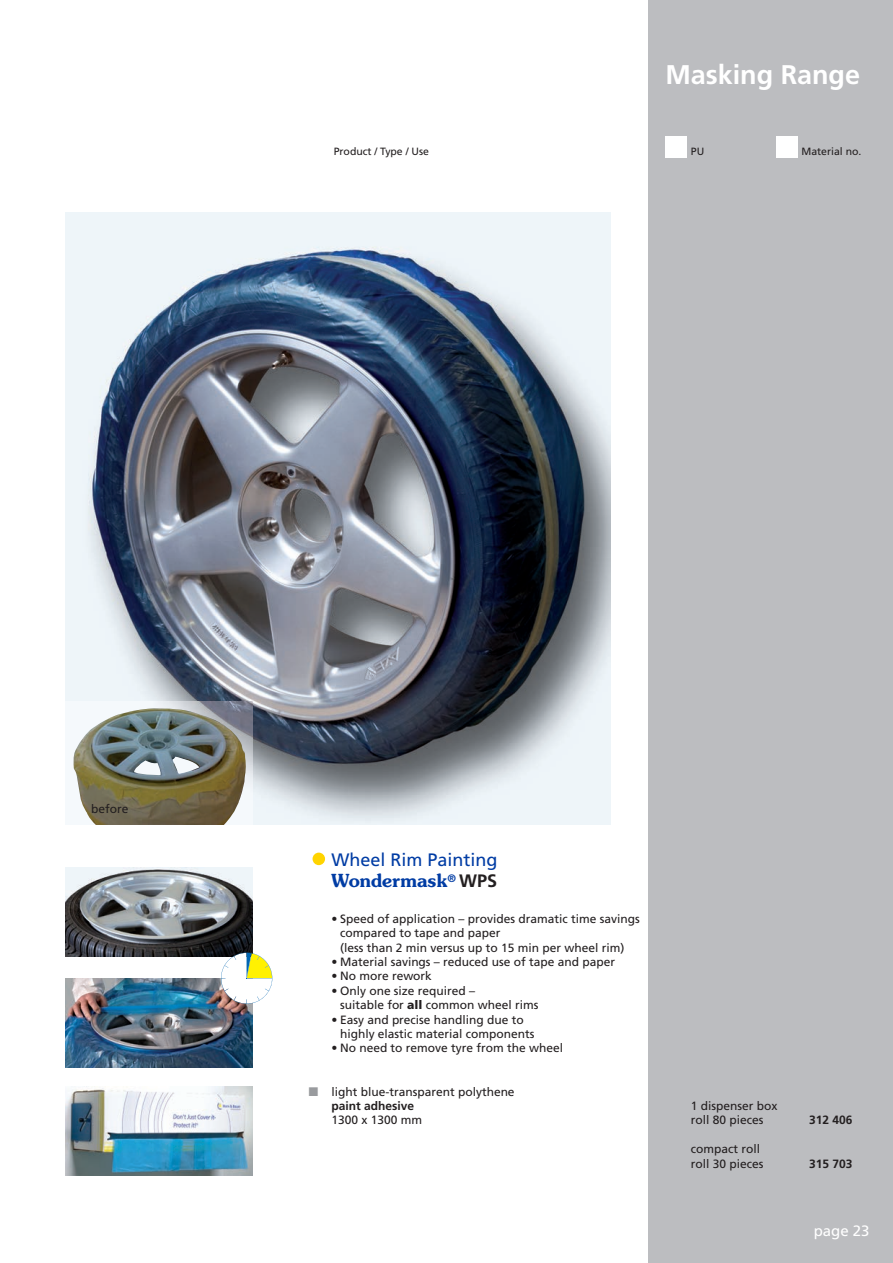
<style>
.page{position:relative;width:893px;height:1263px;background:#fff}
.page>*{position:absolute;margin:0;border:0;box-sizing:border-box;transform-origin:0 0}
.t1{font:700 27px "Frutiger";color:#fff}
.t2{font:18px "Frutiger";color:#003ca4}
.t3{font:700 18px "Southern";color:#003ca4}
.t4{font:15px "Frutiger";color:#fff}
.t5{font:12px/14.4px "Frutiger";color:#231f20}
.t6{font:700 12px "Frutiger";color:#231f20}
.t7{font:10.5px "Frutiger";color:#231f20}
.s1{font-family:"Frutiger";color:#231f20}
.s2{font-weight:900}
</style>
<div class="page">
<div style="left:648px;top:0;width:245px;height:1263px;background:#bcbdc0"></div>
<img style="left:66px;top:213px;width:544px;height:612px">
<img style="left:66px;top:702px;width:187px;height:123px">
<img style="left:73px;top:708px;width:173px;height:117px">
<img style="left:66px;top:867px;width:187px;height:90px">
<img style="left:66px;top:978px;width:187px;height:89px">
<img style="left:66px;top:1086px;width:187px;height:90px">
<svg style="left:221px;top:952px;width:52px;height:53px"></svg>
<div style="left:313px;top:853px;width:12px;height:12px;background:#ffd400;border-radius:50%"></div>
<div style="left:665px;top:136px;width:22px;height:21px;background:#fff"></div>
<div style="left:776px;top:136px;width:21px;height:21px;background:#fff"></div>
<h1 class="t1" style="left:665px;top:64px;width:196px">Masking Range</h1>
<p class="t7" style="left:334px;top:148px;width:97px">Product / Type / Use</p>
<p class="t7" style="left:691px;top:148px;width:15px">PU</p>
<p class="t7" style="left:801px;top:148px;width:62px">Material no.</p>
<p class="t5" style="left:91px;top:802px;width:39px">before</p>
<h2 class="t2" style="left:332px;top:852px;width:167px">Wheel Rim Painting</h2>
<h2 class="t3" style="left:332px;top:870px;width:167px">Wondermask<sup>®</sup> <span class="s1">WPS</span></h2>
<p class="t5" style="left:340px;top:912px;width:301px;text-indent:-9px">• Speed of application – provides dramatic time savings compared to tape and paper<br>(less than 2 min versus up to 15 min per wheel rim)</p>
<p class="t5" style="left:332px;top:955px;width:285px">• Material savings – reduced use of tape and paper</p>
<p class="t5" style="left:332px;top:970px;width:102px">• No more rework</p>
<p class="t5" style="left:340px;top:984px;width:200px;text-indent:-9px">• Only one size required –<br>suitable for <span class="s2">all</span> common wheel rims</p>
<p class="t5" style="left:340px;top:1013px;width:196px;text-indent:-9px">• Easy and precise handling due to highly elastic material components</p>
<p class="t5" style="left:332px;top:1042px;width:233px">• No need to remove tyre from the wheel</p>
<p class="t5" style="left:332px;top:1085px;width:185px">light blue-transparent polythene</p>
<p class="t6" style="left:332px;top:1101px;width:84px">paint adhesive</p>
<p class="t5" style="left:691px;top:1099px;width:88px">1 dispenser box</p>
<p class="t5" style="left:332px;top:1114px;width:92px">1300 x 1300 mm</p>
<p class="t5" style="left:691px;top:1114px;width:74px">roll 80 pieces</p>
<p class="t6" style="left:809px;top:1115px;width:45px">312 406</p>
<p class="t5" style="left:691px;top:1143px;width:74px">compact roll roll 30 pieces</p>
<p class="t6" style="left:809px;top:1158px;width:45px">315 703</p>
<p class="t4" style="left:814px;top:1225px;width:57px">page 23</p>
</div>
